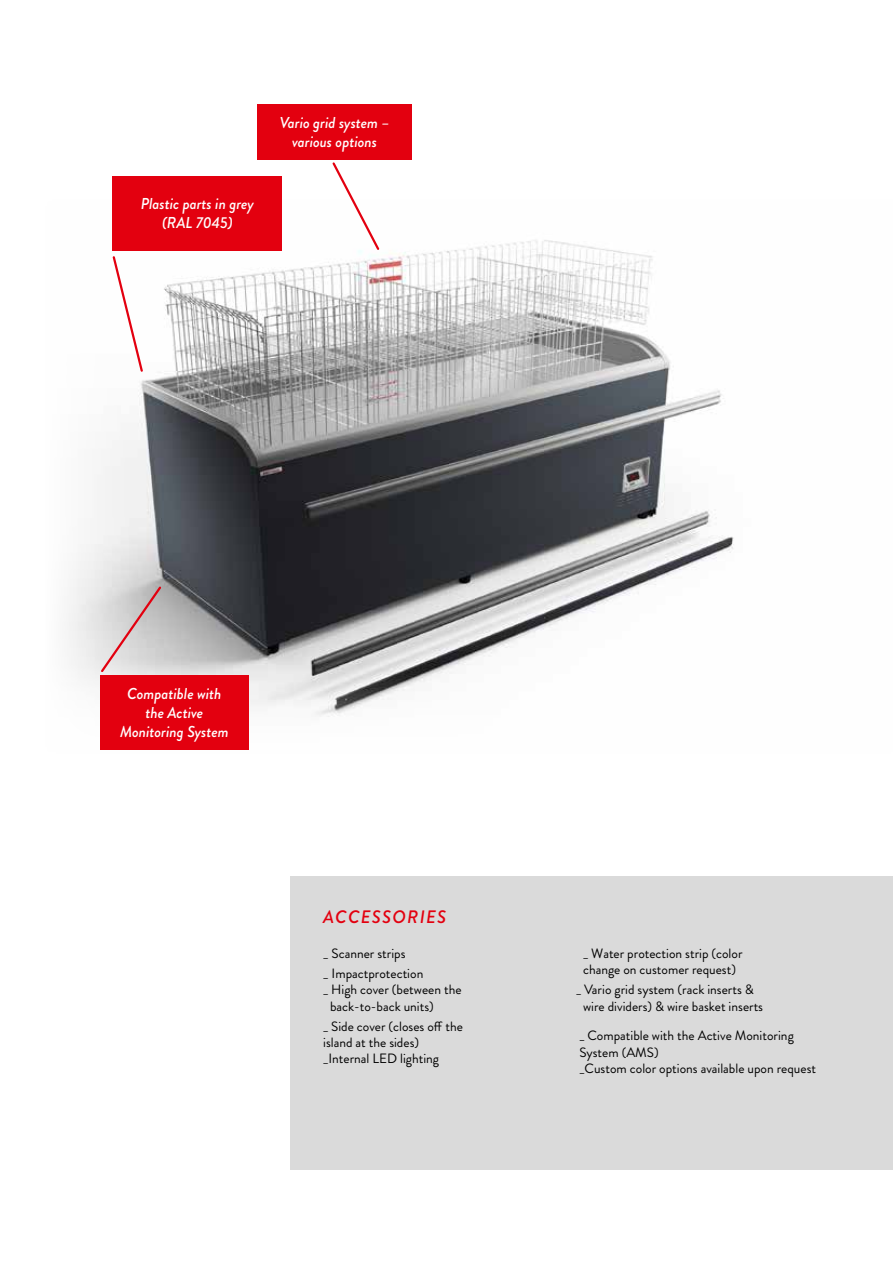
<style>
.page{position:relative;width:893px;height:1263px;background:#fff}
.page>*{position:absolute;margin:0;border:0;box-sizing:border-box;transform-origin:0 0}
.t1{font:italic 500 18px "Brandon Grotesque";letter-spacing:.07em;color:#e3000f}
.t2{font:italic 500 15.75px/18.9px "Brandon Grotesque";color:#fff;text-align:center}
.t3{font:13.5px/16.2px "Brandon Grotesque";color:#000}
.t4{font:13.5px/16.2px "Brandon Grotesque";color:#000}
</style>
<div class="page">
<div style="left:291px;top:876px;width:602px;height:293px;background:#dadada"></div>
<img style="left:67px;top:200px;width:667px;height:550px">
<svg style="left:331px;top:162px;width:50px;height:90px"></svg>
<svg style="left:111px;top:255px;width:33px;height:118px"></svg>
<svg style="left:99px;top:584px;width:64px;height:90px;background:#d5cccc"></svg>
<div style="left:100px;top:675px;width:149px;height:74px;background:#e3000f"></div>
<div style="left:113px;top:176px;width:169px;height:75px;background:#e3000f"></div>
<div style="left:257px;top:104px;width:155px;height:55px;background:#e3000f"></div>
<p class="t2" style="left:141px;top:194px;width:115px">Plastic parts in grey (RAL 7045)</p>
<p class="t2" style="left:280px;top:113px;width:111px">Vario grid system – various options</p>
<p class="t2" style="left:120px;top:684px;width:110px">Compatible with the Active<br>Monitoring System</p>
<h1 class="t1" style="left:323px;top:904px;width:125px">ACCESSORIES</h1>
<p class="t3" style="left:323px;top:943px;width:102px;line-height:20.4px">_ Scanner strips<br>_ Impact protection</p>
<p class="t3" style="left:330px;top:982px;width:133px;text-indent:-7px">_ High cover (between the back-to-back units)</p>
<p class="t3" style="left:323px;top:1018px;width:141px">_ Side cover (closes off the</p>
<p class="t4" style="left:323px;top:1035px;width:117px">island at the sides) _Internal LED lighting</p>
<p class="t3" style="left:583px;top:945px;width:161px">_ Water protection strip (color change on customer request)</p>
<p class="t3" style="left:583px;top:982px;width:181px;text-indent:-7px">_ Vario grid system (rack inserts &amp; wire dividers) &amp; wire basket inserts</p>
<p class="t3" style="left:579px;top:1028px;width:216px">_ Compatible with the Active Monitoring</p>
<p class="t4" style="left:579px;top:1044px;width:238px">System (AMS)<br>_Custom color options available upon request</p>
</div>
